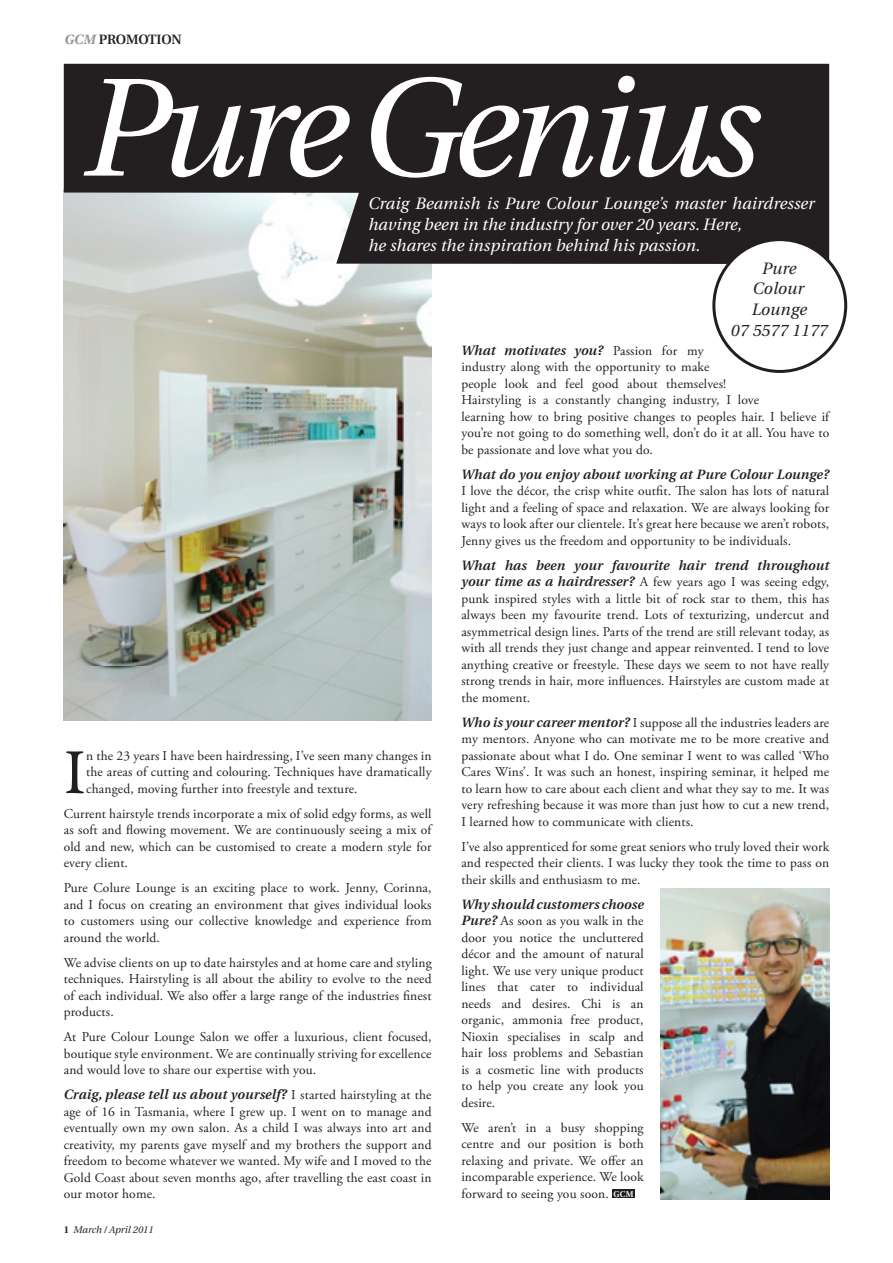
<style>
.page{position:relative;width:893px;height:1263px;background:#fff}
.page>*{position:absolute;margin:0;border:0;box-sizing:border-box;transform-origin:0 0}
.t1{font:italic 139.65px "Utopia";letter-spacing:-.05em;color:#fff}
.t2{font:64.5px "Garamond Premr Pro";color:#231f20}
.t3{font:italic 16.5px/21px "Utopia";letter-spacing:.01em;color:#fff}
.t4{font:italic 16.5px/19.5px "Utopia";letter-spacing:.01em;color:#231f20;text-align:center}
.t5{font:13.5px/16.5px "Adobe Garamond Pro";letter-spacing:.01em;color:#231f20;text-align:justify}
.t6{font:italic 600 13.5px "Utopia";letter-spacing:.01em;color:#231f20}
.t7{font:600 13.5px "Utopia";letter-spacing:-.01em;color:#231f20}
.t8{font:italic 9.75px "Utopia";color:#231f20}
.s1{font-weight:700;font-style:italic;color:#939598}
.s2{font-family:"Adobe Garamond Pro";font-weight:400;font-style:normal}
.s3{font-weight:700;font-style:normal}
.s4{font-family:"Utopia";font-weight:600;font-style:italic}
.s5{font-family:"Utopia";font-weight:600;font-size:8.4px;color:#fff}
</style>
<div class="page">
<img style="left:64px;top:264px;width:368px;height:456px">
<svg style="left:64px;top:64px;width:765px;height:200px;background:#3c393a"></svg>
<div style="left:612px;top:1189px;width:23px;height:9px;background:#231f20"></div>
<img style="left:661px;top:889px;width:168px;height:310px">
<div style="left:714px;top:240px;width:132px;height:131px;background:#fff;border-radius:50%"></div>
<div style="left:712px;top:238px;width:135px;height:135px;border:3px solid #231f20;border-radius:50%"></div>
<p class="t7" style="left:64px;top:32px;width:119px"><span class="s1">GCM</span> PROMOTION</p>
<h1 class="t1" style="left:83px;top:51px;width:678px">PureGenius</h1>
<p class="t3" style="left:368px;top:193px;width:448px">Craig Beamish is Pure Colour Lounge’s master hairdresser having been in the industry for over 20 years. Here,<br>he shares the inspiration behind his passion.</p>
<h2 class="t2" style="left:64px;top:734px;width:23px">I</h2>
<p class="t5" style="left:86px;top:748px;width:347px">n the 23 years I have been hairdressing, I’ve seen many changes in the areas of cutting and colouring. Techniques have dramatically changed, moving further into freestyle and texture.</p>
<p class="t5" style="left:64px;top:806px;width:369px">Current hairstyle trends incorporate a mix of solid edgy forms, as well as soft and flowing movement. We are continuously seeing a mix of old and new, which can be customised to create a modern style for every client.</p>
<p class="t5" style="left:64px;top:880px;width:369px">Pure Colure Lounge is an exciting place to work. Jenny, Corinna, and I focus on creating an environment that gives individual looks to customers using our collective knowledge and experience from around the world.</p>
<p class="t5" style="left:64px;top:955px;width:369px">We advise clients on up to date hairstyles and at home care and styling techniques. Hairstyling is all about the ability to evolve to the need of each individual. We also offer a large range of the industries finest products.</p>
<p class="t5" style="left:64px;top:1029px;width:369px">At Pure Colour Lounge Salon we offer a luxurious, client focused, boutique style environment. We are continually striving for excellence and would love to share our expertise with you.</p>
<p class="t6" style="left:64px;top:1087px;width:369px">Craig, please tell us about yourself? <span class="s2">I started hairstyling at the</span></p>
<p class="t5" style="left:64px;top:1104px;width:369px">age of 16 in Tasmania, where I grew up. I went on to manage and eventually own my own salon. As a child I was always into art and creativity, my parents gave myself and my brothers the support and freedom to become whatever we wanted. My wife and I moved to the Gold Coast about seven months ago, after travelling the east coast in our motor home.</p>
<p class="t8" style="left:64px;top:1224px;width:91px"><span class="s3">1</span> March / April 2011</p>
<p class="t4" style="left:753px;top:259px;width:53px">Pure<br>Colour</p>
<p class="t4" style="left:731px;top:299px;width:98px;line-height:21px">Lounge<br>07 5577 1177</p>
<p class="t6" style="left:461px;top:342px;width:244px">What motivates you? <span class="s2">Passion for my</span></p>
<p class="t5" style="left:461px;top:359px;width:369px;text-align:left">industry along with the opportunity to make<br>people look and feel good about themselves!<br>Hairstyling is a constantly changing industry, I love<br>learning how to bring positive changes to peoples hair. I believe if you’re not going to do something well, don’t do it at all. You have to be passionate and love what you do.</p>
<p class="t6" style="left:461px;top:466px;width:369px">What do you enjoy about working at Pure Colour Lounge?</p>
<p class="t5" style="left:461px;top:483px;width:211px">I love the décor, the crisp white outfit.</p>
<p class="t5" style="left:461px;top:483px;width:369px;text-indent:229px">e salon has lots of natural light and a feeling of space and relaxation. We are always looking for ways to look after our clientele. It’s great here because we aren’t robots, Jenny gives us the freedom and opportunity to be individuals.</p>
<p class="t6" style="left:461px;top:557px;width:369px">What has been your favourite hair trend throughout</p>
<p class="t5" style="left:461px;top:574px;width:369px"><span class="s4">your time as a hairdresser?</span> A few years ago I was seeing edgy, punk inspired styles with a little bit of rock star to them, this has always been my favourite trend. Lots of texturizing, undercut and asymmetrical design lines. Parts of the trend are still relevant today, as with all trends they just change and appear reinvented. I tend to love anything creative or freestyle.</p>
<p class="t5" style="left:461px;top:656px;width:369px;text-indent:177px">ese days we seem to not have really strong trends in hair, more influences. Hairstyles are custom made at the moment.</p>
<p class="t5" style="left:461px;top:714px;width:369px"><span class="s4">Who is your career mentor?</span> I suppose all the industries leaders are my mentors. Anyone who can motivate me to be more creative and passionate about what I do. One seminar I went to was called ‘Who Cares Wins’. It was such an honest, inspiring seminar, it helped me to learn how to care about each client and what they say to me. It was very refreshing because it was more than just how to cut a new trend, I learned how to communicate with clients.</p>
<p class="t5" style="left:461px;top:838px;width:369px">I’ve also apprenticed for some great seniors who truly loved their work and respected their clients. I was lucky they took the time to pass on their skills and enthusiasm to me.</p>
<p class="t6" style="left:461px;top:896px;width:184px">Why should customers choose</p>
<p class="t5" style="left:461px;top:913px;width:184px"><span class="s4">Pure?</span> As soon as you walk in the door you notice the uncluttered décor and the amount of natural light. We use very unique product lines that cater to individual needs and desires. Chi is an organic, ammonia free product, Nioxin specialises in scalp and hair loss problems and Sebastian is a cosmetic line with products to help you create any look you desire.</p>
<p class="t5" style="left:461px;top:1119px;width:184px">We aren’t in a busy shopping centre and our position is both relaxing and private. We offer an incomparable experience. We look forward to seeing you soon. <span class="s5">GCM</span></p>
</div>
